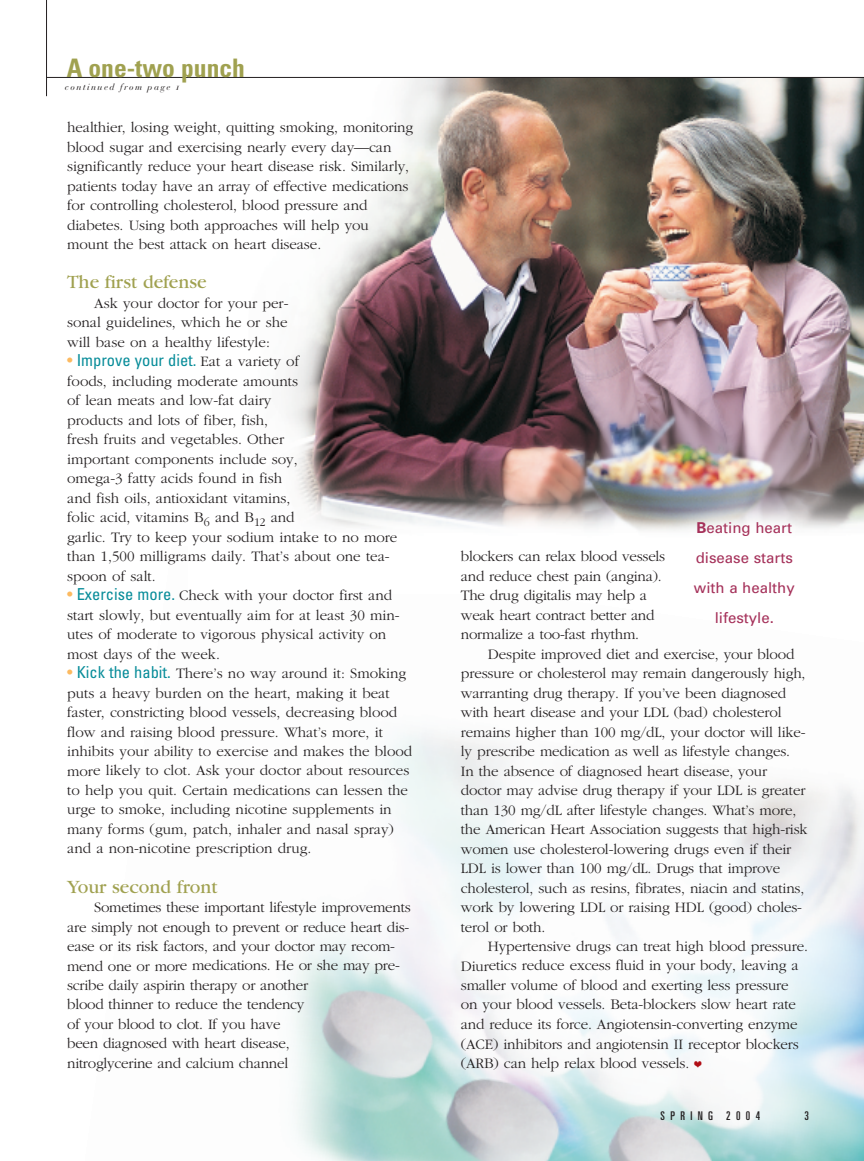
<style>
.page{position:relative;width:864px;height:1161px;background:#fff}
.page>*{position:absolute;margin:0;border:0;box-sizing:border-box;transform-origin:0 0}
.t1{font:700 condensed 25.5px "Univers";color:#a0a150}
.t2{font:19.5px "Garamond";color:#a0a150}
.t3{font:condensed 16.5px "Univers";color:#078c99}
.t4{font:300 15px/19.5px "Garamond";letter-spacing:-.01em;color:#231f20}
.t5{font:15px/30px "Univers";color:#a5315a;text-align:center}
.t6{font:ultra-condensed 12px "Univers";letter-spacing:.445em;color:#231f20}
.t7{font:9px "Bauer Bodoni Italic Os F";letter-spacing:.16em;color:#231f20}
.s1{color:#fcba61}
.s2{font-family:"Garamond";font-weight:300;font-stretch:normal;font-size:15px;color:#231f20}
.s3{font-family:"Univers";font-weight:400;font-stretch:condensed;font-size:16.5px;color:#fcba61}
.s4{font-family:"Univers";font-weight:400;font-stretch:condensed;font-size:16.5px;color:#078c99}
.s5{font-weight:700}
.s6{color:#b00d15}
</style>
<div class="page">
<img style="left:293px;top:732px;width:571px;height:429px">
<img style="left:286px;top:78px;width:578px;height:453px">
<hr style="left:46px;top:0;width:1px;height:96px;background:#231f20">
<hr style="left:47px;top:77px;width:817px;height:1px;background:#231f20">
<h1 class="t1" style="left:67px;top:59px;width:180px">A one-two punch</h1>
<p class="t7" style="left:65px;top:84px;width:116px">continued from page 1</p>
<p class="t4" style="left:67px;top:117px;width:348px">healthier, losing weight, quitting smoking, monitoring blood sugar and exercising nearly every day—can significantly reduce your heart disease risk. Similarly, patients today have an array of effective medications for controlling cholesterol, blood pressure and diabetes. Using both approaches will help you mount the best attack on heart disease.</p>
<h2 class="t2" style="left:67px;top:275px;width:141px">The first defense</h2>
<p class="t4" style="left:67px;top:293px;width:223px;text-align:justify;text-indent:27px">Ask your doctor for your per&shy;sonal guidelines, which he or she will base on a healthy lifestyle:</p>
<p class="t3" style="left:67px;top:354px;width:234px"><span class="s1">•</span> Improve your diet. <span class="s2">Eat a variety of</span></p>
<p class="t4" style="left:67px;top:371px;width:332px">foods, including moderate amounts<br>of lean meats and low-fat dairy<br>products and lots of fiber, fish,<br>fresh fruits and vegetables. Other<br>important components include soy,<br>omega-3 fatty acids found in fish<br>and fish oils, antioxidant vitamins,<br>folic acid, vitamins B<sub>6</sub> and B<sub>12</sub> and<br>garlic. Try to keep your sodium intake to no more than 1,500 milligrams daily. That’s about one tea&shy;spoon of salt.</p>
<p class="t4" style="left:67px;top:585px;width:334px"><span class="s3">•</span> <span class="s4">Exercise more.</span> Check with your doctor first and start slowly, but eventually aim for at least 30 min&shy;utes of moderate to vigorous physical activity on most days of the week.</p>
<p class="t4" style="left:67px;top:663px;width:347px"><span class="s3">•</span> <span class="s4">Kick the habit.</span> There’s no way around it: Smoking puts a heavy burden on the heart, making it beat faster, constricting blood vessels, decreasing blood flow and raising blood pressure. What’s more, it inhibits your ability to exercise and makes the blood more likely to clot. Ask your doctor about resources to help you quit. Certain medications can lessen the urge to smoke, including nicotine supplements in many forms (gum, patch, inhaler and nasal spray) and a non-nicotine prescription drug.</p>
<h2 class="t2" style="left:67px;top:880px;width:152px">Your second front</h2>
<p class="t4" style="left:67px;top:897px;width:345px;text-indent:27px">Sometimes these important lifestyle improvements are simply not enough to prevent or reduce heart dis&shy;ease or its risk factors, and your doctor may recom&shy;mend one or more medications. He or she may pre&shy;scribe daily aspirin therapy or another<br>blood thinner to reduce the tendency<br>of your blood to clot. If you have<br>been diagnosed with heart disease,<br>nitroglycerine and calcium channel</p>
<p class="t5" style="left:694px;top:514px;width:102px"><span class="s5">B</span>eating heart disease starts with a healthy lifestyle.</p>
<p class="t4" style="left:461px;top:546px;width:206px">blockers can relax blood vessels and reduce chest pain (angina).<br>The drug digitalis may help a weak heart contract better and normalize a too-fast rhythm.</p>
<p class="t4" style="left:461px;top:644px;width:348px;text-indent:27px">Despite improved diet and exercise, your blood pressure or cholesterol may remain dangerously high, warranting drug therapy. If you’ve been diagnosed with heart disease and your LDL (bad) cholesterol remains higher than 100 mg/dL, your doctor will like&shy;ly prescribe medication as well as lifestyle changes.<br>In the absence of diagnosed heart disease, your doctor may advise drug therapy if your LDL is greater than 130 mg/dL after lifestyle changes. What’s more, the American Heart Association suggests that high-risk women use cholesterol-lowering drugs even if their LDL is lower than 100 mg/dL. Drugs that improve cholesterol, such as resins, fibrates, niacin and statins, work by lowering LDL or raising HDL (good) choles&shy;terol or both.</p>
<p class="t4" style="left:461px;top:936px;width:349px;text-indent:27px">Hypertensive drugs can treat high blood pressure.<br>Diuretics reduce excess fluid in your body, leaving a smaller volume of blood and exerting less pressure on your blood vessels. Beta-blockers slow heart rate and reduce its force. Angiotensin-converting enzyme (ACE) inhibitors and angiotensin II receptor blockers (ARB) can help relax blood vessels. <span class="s6">❤</span></p>
<p class="t6" style="left:661px;top:1112px;width:101px">SPRING 2004</p>
<p class="t6" style="left:805px;top:1112px;width:6px">3</p>
</div>
